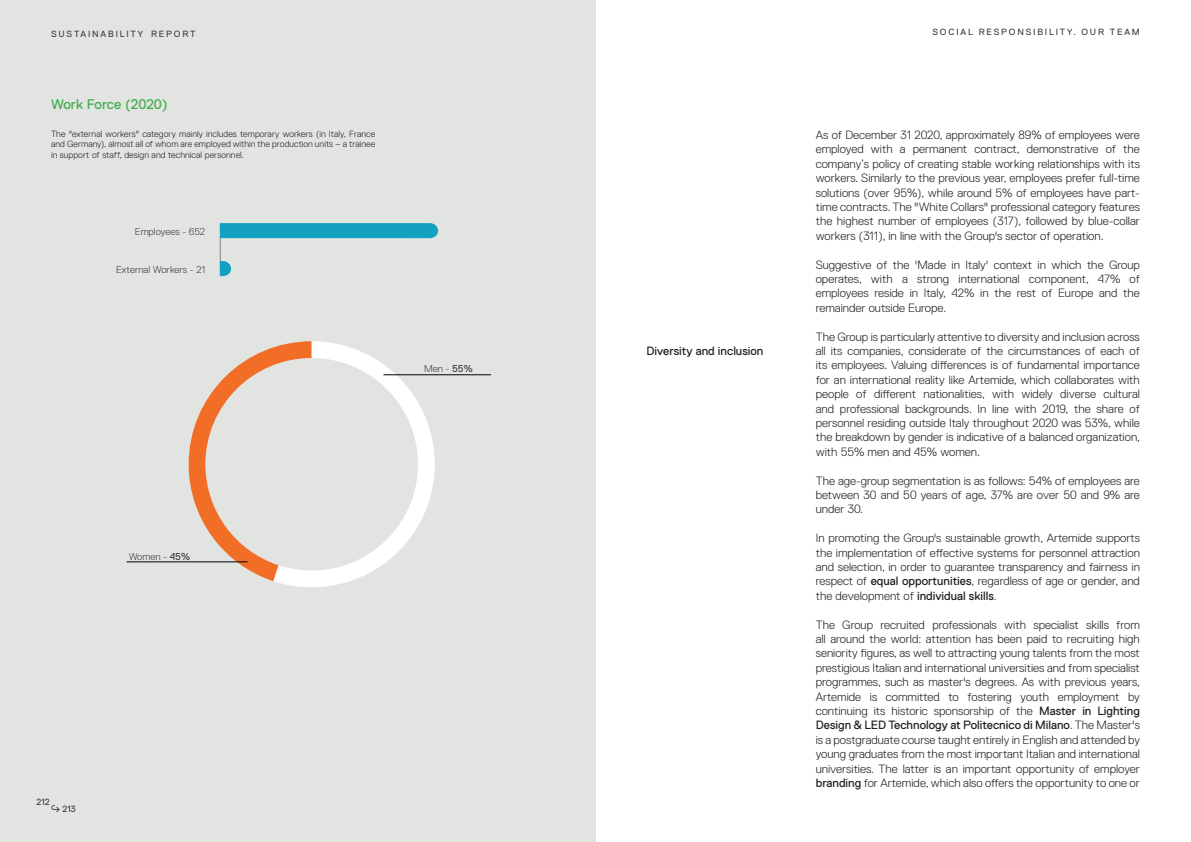
<style>
.page{position:relative;width:1191px;height:842px;background:#fff}
.page>*{position:absolute;margin:0;border:0;box-sizing:border-box;transform-origin:0 0}
.t1{font:14px "Replica Pro";letter-spacing:-.01em;color:#40ae49}
.t2{font:300 12px/14.4px "Replica Pro";color:#231f20;text-align:justify}
.t3{font:12px "Replica Pro";color:#231f20}
.t4{font:300 10px "Replica Pro";color:#3e3e3f}
.Testi{font:300 9px/10.8px "Replica Pro";letter-spacing:.005em;color:#231f20;text-align:justify}
.t5{font:9px "Replica Pro";letter-spacing:.2em;color:#3e3e3f}
.s1{font-weight:400}
</style>
<div class="page">
<div style="left:0;top:0;width:595px;height:842px;background:#e2e4e2"></div>
<hr style="left:220px;top:223px;width:1px;height:53px;background:#808285">
<svg style="left:220px;top:223px;width:218px;height:15px;background:#17a1bf"></svg>
<svg style="left:220px;top:261px;width:11px;height:15px"></svg>
<hr style="left:127px;top:562px;width:121px;height:1px;background:#000">
<svg style="left:189px;top:341px;width:246px;height:246px"></svg>
<hr style="left:383px;top:375px;width:108px;height:1px;background:#000">
<svg style="left:51px;top:805px;width:9px;height:7px"></svg>
<p class="t5" style="left:51px;top:29px;width:146px">SUSTAINABILITY REPORT</p>
<p class="t1" style="left:51px;top:96px;width:118px">Work Force (2020)</p>
<p class="Testi" style="left:51px;top:128px;width:326px">The "external workers" category mainly includes temporary workers (in Italy, France and Germany), almost all of whom are employed within the production units – a trainee in support of staff, design and technical personnel.</p>
<p class="t4" style="left:135px;top:226px;width:72px">Employees - 652</p>
<p class="t4" style="left:116px;top:264px;width:91px">External Workers - 21</p>
<p class="t4" style="left:424px;top:363px;width:50px">Men - <span class="s1">55%</span></p>
<p class="t4" style="left:129px;top:551px;width:63px">Women - <span class="s1">45%</span></p>
<p class="t5" style="left:37px;top:797px;width:15px">212</p>
<p class="t5" style="left:63px;top:804px;width:15px">213</p>
<p class="t3" style="left:646px;top:344px;width:118px">Diversity and inclusion</p>
<p class="t5" style="left:932px;top:27px;width:209px">SOCIAL RESPONSIBILITY. OUR TEAM</p>
<p class="t2" style="left:815px;top:128px;width:326px">As of December 31 2020, approximately 89% of employees were employed with a permanent contract, demonstrative of the company’s policy of creating stable working relationships with its workers. Similarly to the previous year, employees prefer full-time solutions (over 95%), while around 5% of employees have part&shy;time contracts. The "White Collars" professional category features the highest number of employees (317), followed by blue-collar workers (311), in line with the Group's sector of operation.</p>
<p class="t2" style="left:815px;top:257px;width:326px">Suggestive of the 'Made in Italy' context in which the Group operates, with a strong international component, 47% of employees reside in Italy, 42% in the rest of Europe and the remainder outside Europe.</p>
<p class="t2" style="left:815px;top:329px;width:326px">The Group is particularly attentive to diversity and inclusion across all its companies, considerate of the circumstances of each of its employees. Valuing differences is of fundamental importance for an international reality like Artemide, which collaborates with people of different nationalities, with widely diverse cultural and professional backgrounds. In line with 2019, the share of personnel residing outside Italy throughout 2020 was 53%, while the breakdown by gender is indicative of a balanced organization, with 55% men and 45% women.</p>
<p class="t2" style="left:815px;top:473px;width:326px">The age-group segmentation is as follows: 54% of employees are between 30 and 50 years of age, 37% are over 50 and 9% are under 30.</p>
<p class="t2" style="left:815px;top:531px;width:326px">In promoting the Group's sustainable growth, Artemide supports the implementation of effective systems for personnel attraction and selection, in order to guarantee transparency and fairness in respect of <span class="s1">equal opportunities</span>, regardless of age or gender, and the development of <span class="s1">individual skills</span>.</p>
<p class="t2" style="left:815px;top:617px;width:326px">The Group recruited professionals with specialist skills from all around the world: attention has been paid to recruiting high seniority figures, as well to attracting young talents from the most prestigious Italian and international universities and from specialist programmes, such as master's degrees. As with previous years, Artemide is committed to fostering youth employment by continuing its historic sponsorship of the <span class="s1">Master in Lighting Design &amp; LED Technology at Politecnico di Milano</span>. The Master's is a postgraduate course taught entirely in English and attended by young graduates from the most important Italian and international universities. The latter is an important opportunity of employer <span class="s1">branding</span> for Artemide, which also offers the opportunity to one or</p>
</div>
